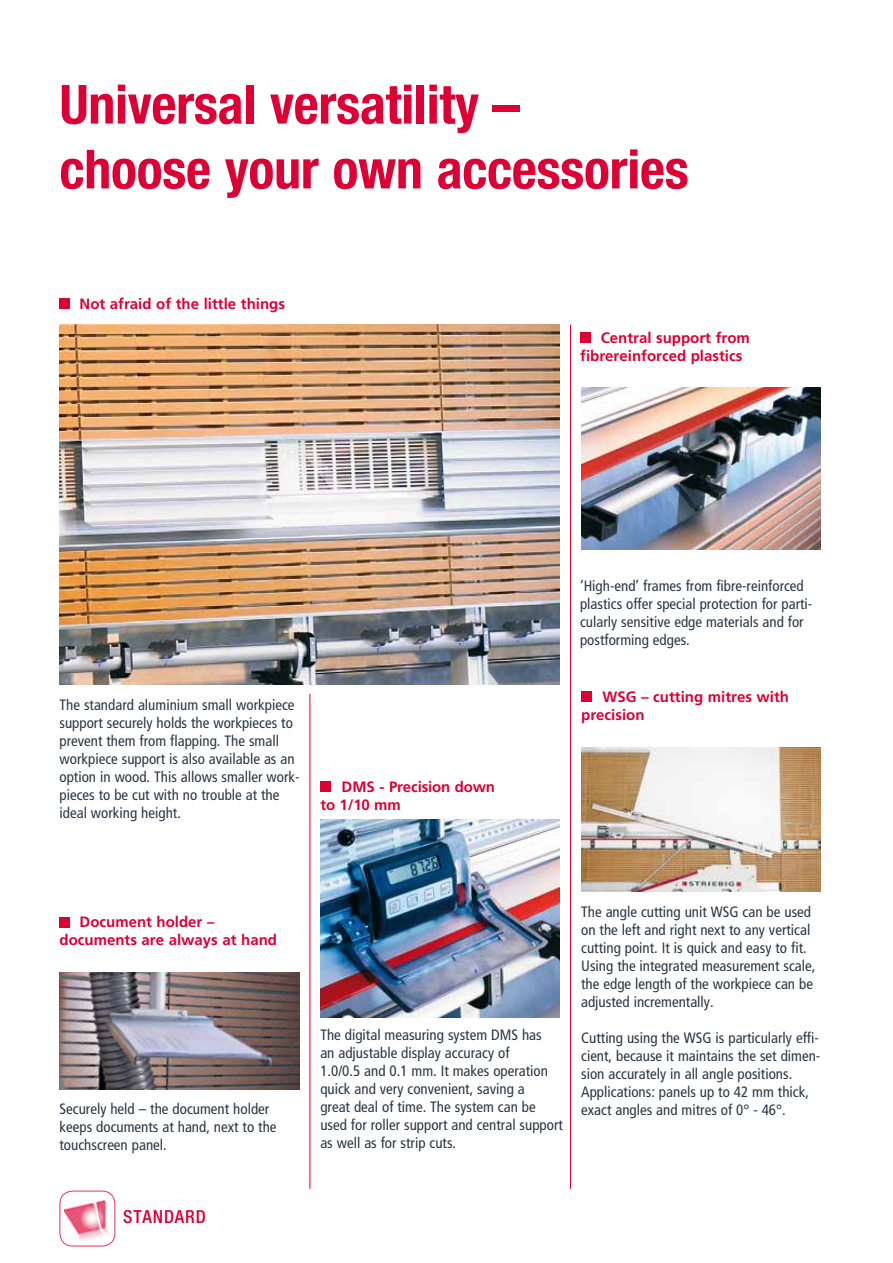
<style>
.page{position:relative;width:893px;height:1263px;background:#fff}
.page>*{position:absolute;margin:0;border:0;box-sizing:border-box;transform-origin:0 0}
.t1{font:700 condensed 54px/64.8px "Helvetica Neue LT Pro";letter-spacing:-.005em;color:#dc0034}
.t2{font:500 condensed 18px "Helvetica Neue LT Pro";letter-spacing:.05em;color:#dc0034}
.t3{font:condensed 15px/18px "Frutiger LT Std";color:#293745}
.t4{font:700 15px/18px "Frutiger LT Std";color:#dc0034}
</style>
<div class="page">
<div style="left:581px;top:691px;width:11px;height:11px;background:#dc0034"></div>
<div style="left:580px;top:332px;width:11px;height:10px;background:#dc0034"></div>
<div style="left:320px;top:781px;width:11px;height:11px;background:#dc0034"></div>
<div style="left:60px;top:298px;width:10px;height:11px;background:#dc0034"></div>
<div style="left:60px;top:917px;width:10px;height:10px;background:#dc0034"></div>
<img style="left:581px;top:388px;width:240px;height:162px">
<img style="left:60px;top:325px;width:500px;height:360px">
<img style="left:581px;top:748px;width:240px;height:144px">
<img style="left:320px;top:820px;width:240px;height:198px">
<img style="left:60px;top:973px;width:239px;height:117px">
<hr style="left:570px;top:325px;width:1px;height:864px;background:#dc0034">
<hr style="left:310px;top:694px;width:1px;height:495px;background:#dc0034">
<img style="left:65px;top:1200px;width:46px;height:40px">
<div style="left:60px;top:1191px;width:55px;height:55px;border:1px solid #e3335d;border-radius:13px"></div>
<h1 class="t1" style="left:60px;top:72px;width:631px">Universal versatility –<br>choose your own accessories</h1>
<p class="t4" style="left:80px;top:295px;width:207px">Not afraid of the little things</p>
<p class="t4" style="left:580px;top:328px;width:171px;text-indent:20px">Central support from fibrereinforced plastics</p>
<p class="t3" style="left:60px;top:696px;width:242px">The standard aluminium small workpiece support securely holds the workpieces to prevent them from flapping. The small workpiece support is also available as an option in wood. This allows smaller work&shy;pieces to be cut with no trouble at the ideal working height.</p>
<p class="t4" style="left:320px;top:778px;width:176px;text-indent:21px">DMS - Precision down to 1/10 mm</p>
<p class="t3" style="left:580px;top:576px;width:234px">‘High-end’ frames from fibre-reinforced plastics offer special protection for parti&shy;cularly sensitive edge materials and for postforming edges.</p>
<p class="t4" style="left:581px;top:688px;width:209px;text-indent:21px">WSG – cutting mitres with precision</p>
<p class="t4" style="left:60px;top:913px;width:219px;text-indent:20px">Document holder – documents are always at hand</p>
<p class="t3" style="left:60px;top:1100px;width:219px">Securely held – the document holder keeps documents at hand, next to the touchscreen panel.</p>
<p class="t2" style="left:123px;top:1206px;width:84px">STANDARD</p>
<p class="t3" style="left:320px;top:1026px;width:244px">The digital measuring system DMS has<br>an adjustable display accuracy of<br>1.0/0.5 and 0.1 mm. It makes operation quick and very convenient, saving a<br>great deal of time. The system can be used for roller support and central support as well as for strip cuts.</p>
<p class="t3" style="left:581px;top:903px;width:236px">The angle cutting unit WSG can be used on the left and right next to any vertical cutting point. It is quick and easy to fit.<br>Using the integrated measurement scale, the edge length of the workpiece can be adjusted incrementally.</p>
<p class="t3" style="left:581px;top:1029px;width:241px">Cutting using the WSG is particularly effi&shy;cient, because it maintains the set dimen&shy;sion accurately in all angle positions.<br>Applications: panels up to 42 mm thick, exact angles and mitres of 0° - 46°.</p>
</div>
